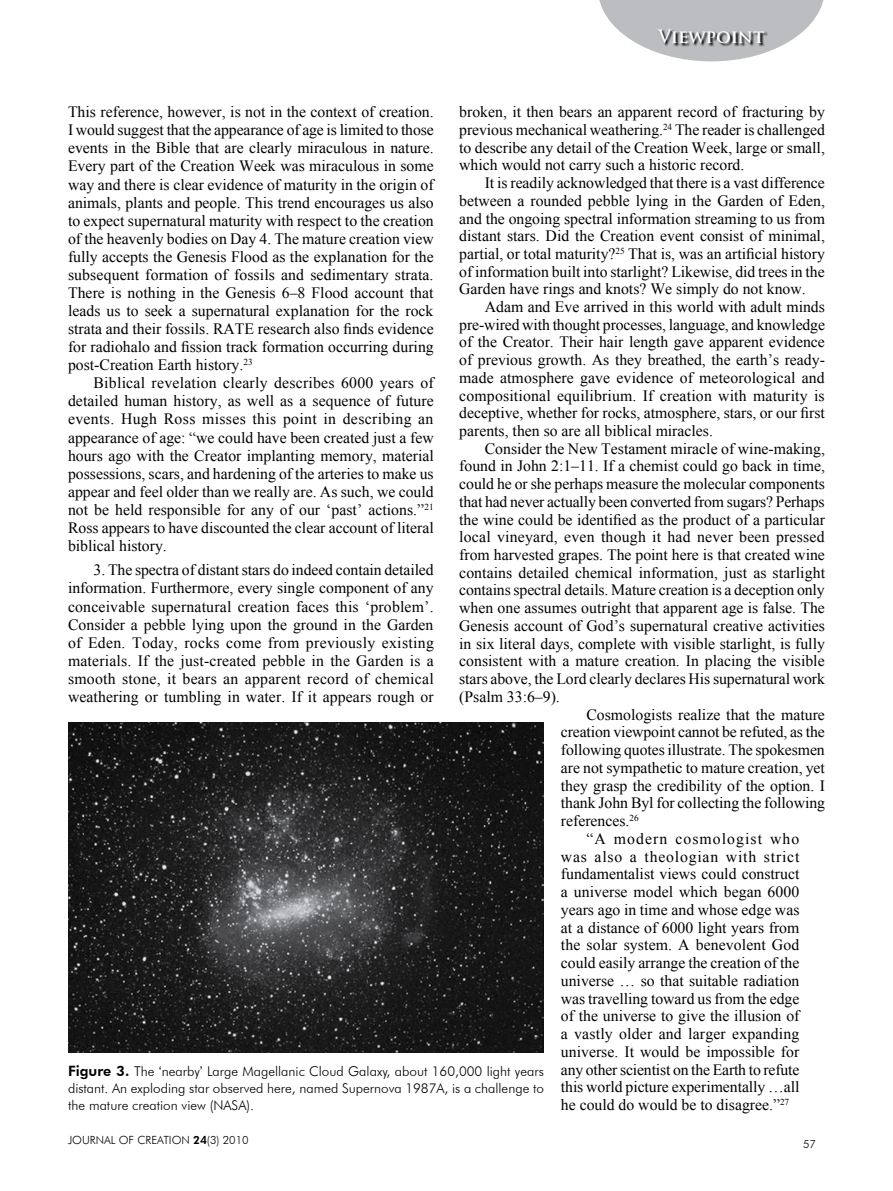
<style>
.page{position:relative;width:893px;height:1191px;background:#fff}
.page>*{position:absolute;margin:0;border:0;box-sizing:border-box;transform-origin:0 0}
.t1{font:700 18px "Trajan Pro";color:#fff}
.t2{font:15.75px/18px "Times New Roman";color:#000;text-align:justify}
.t3{font:15.75px "Times New Roman";letter-spacing:.05em;color:#000}
.t4{font:15.75px "Times New Roman";letter-spacing:.065em;color:#000}
.t5{font:300 13.5px/17px "Futura BT";color:#000;text-align:justify}
.t6{font:300 11.25px "Futura BT";color:#000}
.s1{font-weight:800;font-size:14.25px}
.s2{font-family:"Arial";font-weight:400}
.s3{font-weight:800}
</style>
<div class="page">
<svg style="left:599px;top:0;width:225px;height:61px"></svg>
<svg style="left:657px;top:29px;width:111px;height:18px;background:#939396"></svg>
<img style="left:68px;top:722px;width:476px;height:330px">
<p class="t1" style="left:658px;top:25px;width:108px">Viewpoint</p>
<p class="t2" style="left:68px;top:103px;width:367px">This reference, however, is not in the context of creation.<br>I would suggest that the appearance of age is limited to those events in the Bible that are clearly miraculous in nature.<br>Every part of the Creation Week was miraculous in some way and there is clear evidence of maturity in the origin of animals, plants and people. This trend encourages us also to expect supernatural maturity with respect to the creation of the heavenly bodies on Day 4. The mature creation view fully accepts the Genesis Flood as the explanation for the subsequent formation of fossils and sedimentary strata.<br>There is nothing in the Genesis 6–8 Flood account that leads us to seek a supernatural explanation for the rock strata and their fossils. RATE research also finds evidence for radiohalo and fission track formation occurring during post-Creation Earth history.<sup>23</sup></p>
<p class="t2" style="left:68px;top:374px;width:367px;text-indent:26px">Biblical revelation clearly describes 6000 years of detailed human history, as well as a sequence of future events. Hugh Ross misses this point in describing an appearance of age: “we could have been created just a few hours ago with the Creator implanting memory, material possessions, scars, and hardening of the arteries to make us appear and feel older than we really are. As such, we could not be held responsible for any of our ‘past’ actions.”<sup>21<br></sup>Ross appears to have discounted the clear account of literal biblical history.</p>
<p class="t2" style="left:68px;top:561px;width:367px;text-indent:26px">3. The spectra of distant stars do indeed contain detailed information. Furthermore, every single component of any conceivable supernatural creation faces this ‘problem’.<br>Consider a pebble lying upon the ground in the Garden of Eden. Today, rocks come from previously existing materials. If the just-created pebble in the Garden is a smooth stone, it bears an apparent record of chemical weathering or tumbling in water. If it appears rough or</p>
<p class="t2" style="left:459px;top:103px;width:367px">broken, it then bears an apparent record of fracturing by previous mechanical weathering.<sup>24</sup> The reader is challenged to describe any detail of the Creation Week, large or small, which would not carry such a historic record.</p>
<p class="t2" style="left:459px;top:174px;width:367px;text-indent:26px">It is readily acknowledged that there is a vast difference between a rounded pebble lying in the Garden of Eden, and the ongoing spectral information streaming to us from distant stars. Did the Creation event consist of minimal, partial, or total maturity?<sup>25</sup> That is, was an artificial history of information built into starlight? Likewise, did trees in the Garden have rings and knots? We simply do not know.</p>
<p class="t2" style="left:459px;top:298px;width:367px;text-indent:26px">Adam and Eve arrived in this world with adult minds pre-wired with thought processes, language, and knowledge of the Creator. Their hair length gave apparent evidence of previous growth. As they breathed, the earth’s ready&shy;made atmosphere gave evidence of meteorological and compositional equilibrium. If creation with maturity is deceptive, whether for rocks, atmosphere, stars, or our first parents, then so are all biblical miracles.</p>
<p class="t2" style="left:485px;top:439px;width:342px">Consider the New Testament miracle of wine-making,</p>
<p class="t2" style="left:459px;top:457px;width:367px">found in John 2:1–11. If a chemist could go back in time,</p>
<p class="t2" style="left:459px;top:474px;width:367px">could he or she perhaps measure the molecular components</p>
<p class="t2" style="left:459px;top:492px;width:367px">that had never actually been converted from sugars? Perhaps</p>
<p class="t2" style="left:459px;top:510px;width:367px">the wine could be identified as the product of a particular</p>
<p class="t2" style="left:459px;top:528px;width:367px">local vineyard, even though it had never been pressed</p>
<p class="t2" style="left:459px;top:545px;width:367px">from harvested grapes. The point here is that created wine</p>
<p class="t2" style="left:459px;top:563px;width:367px">contains detailed chemical information, just as starlight</p>
<p class="t2" style="left:459px;top:581px;width:367px">contains spectral details. Mature creation is a deception only</p>
<p class="t2" style="left:459px;top:598px;width:367px">when one assumes outright that apparent age is false. The</p>
<p class="t2" style="left:459px;top:616px;width:367px">Genesis account of God’s supernatural creative activities</p>
<p class="t2" style="left:459px;top:634px;width:367px">in six literal days, complete with visible starlight, is fully</p>
<p class="t2" style="left:459px;top:651px;width:367px">consistent with a mature creation. In placing the visible</p>
<p class="t2" style="left:459px;top:669px;width:367px">stars above, the Lord clearly declares His supernatural work</p>
<p class="t2" style="left:459px;top:687px;width:102px">(Psalm 33:6–9).</p>
<p class="t2" style="left:586px;top:705px;width:240px">Cosmologists realize that the mature</p>
<p class="t2" style="left:561px;top:723px;width:265px">creation viewpoint cannot be refuted, as the</p>
<p class="t2" style="left:561px;top:740px;width:265px">following quotes illustrate. The spokesmen</p>
<p class="t2" style="left:561px;top:758px;width:266px">are not sympathetic to mature creation, yet</p>
<p class="t2" style="left:561px;top:776px;width:266px">they grasp the credibility of the option. I</p>
<p class="t2" style="left:561px;top:794px;width:266px">thank John Byl for collecting the following</p>
<p class="t2" style="left:561px;top:811px;width:79px">references.<sup>26</sup></p>
<p class="t4" style="left:586px;top:828px;width:215px">“A modern cosmologist who</p>
<p class="t3" style="left:561px;top:845px;width:240px">was also a theologian with strict</p>
<p class="t2" style="left:561px;top:865px;width:240px">fundamentalist views could construct</p>
<p class="t2" style="left:561px;top:882px;width:240px">a universe model which began 6000</p>
<p class="t2" style="left:561px;top:900px;width:240px">years ago in time and whose edge was</p>
<p class="t2" style="left:561px;top:918px;width:240px">at a distance of 6000 light years from</p>
<p class="t2" style="left:561px;top:936px;width:240px">the solar system. A benevolent God</p>
<p class="t2" style="left:561px;top:953px;width:240px">could easily arrange the creation of the</p>
<p class="t2" style="left:561px;top:971px;width:240px">universe … so that suitable radiation</p>
<p class="t2" style="left:561px;top:989px;width:240px">was travelling toward us from the edge</p>
<p class="t2" style="left:561px;top:1007px;width:240px">of the universe to give the illusion of</p>
<p class="t2" style="left:561px;top:1024px;width:240px">a vastly older and larger expanding</p>
<p class="t2" style="left:561px;top:1042px;width:240px">universe. It would be impossible for</p>
<p class="t2" style="left:561px;top:1060px;width:240px">any other scientist on the Earth to refute</p>
<p class="t2" style="left:561px;top:1078px;width:240px">this world picture experimentally …all</p>
<p class="t2" style="left:561px;top:1095px;width:230px">he could do would be to disagree.”<sup>27</sup></p>
<p class="t5" style="left:68px;top:1063px;width:477px"><span class="s1">Figure 3.</span> The <span class="s2">‘</span>nearby<span class="s2">’</span> Large Magellanic Cloud Galaxy, about 160,000 light years distant. An exploding star observed here, named Supernova 1987A, is a challenge to the mature creation view (NASA).</p>
<p class="t6" style="left:68px;top:1133px;width:182px">JOURNAL OF CREATION <span class="s3">24</span>(3) 2010</p>
<p class="t6" style="left:803px;top:1136px;width:14px">57</p>
</div>
